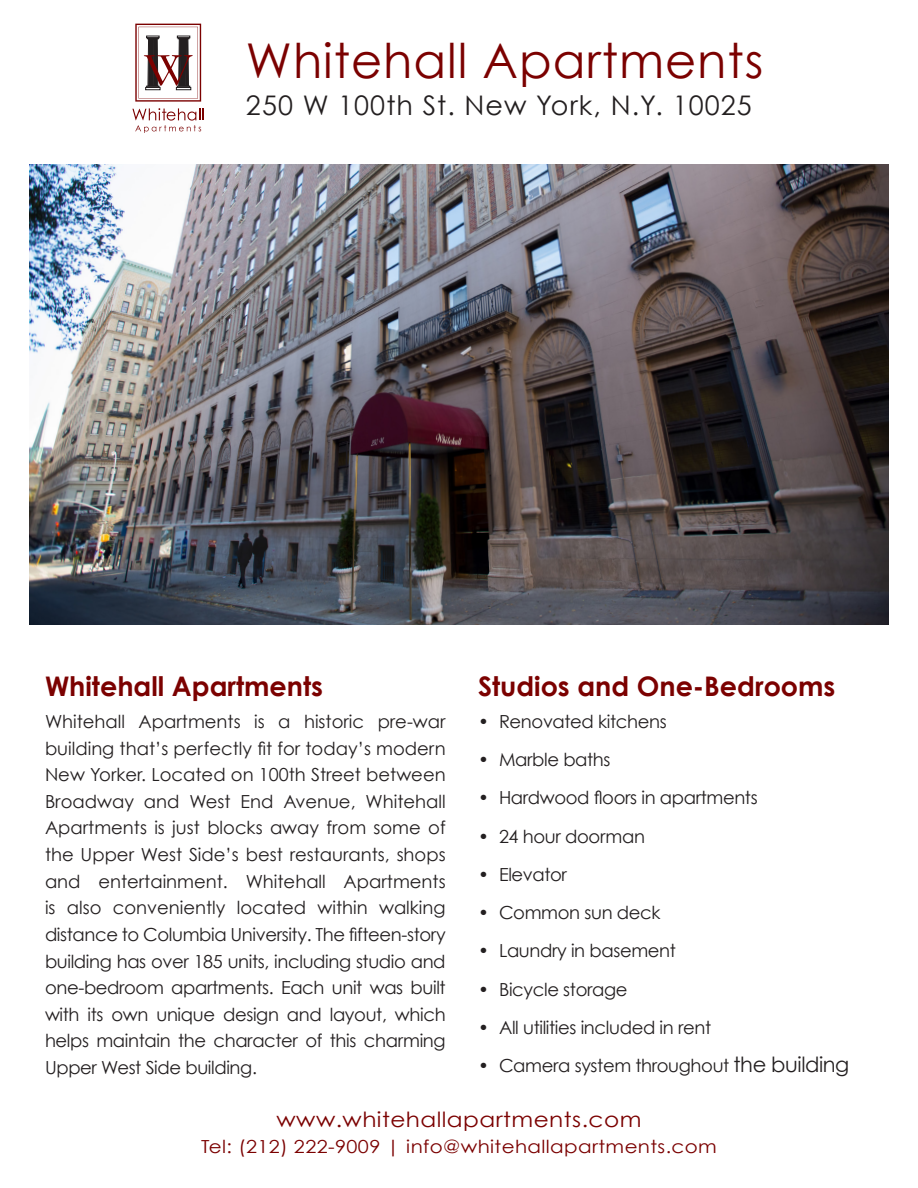
<style>
.page{position:relative;width:918px;height:1188px;background:#fff}
.page>*{position:absolute;margin:0;border:0;box-sizing:border-box;transform-origin:0 0}
.t1{font:48px "Century Gothic";letter-spacing:.02em;color:#7b0100}
.t2{font:700 27px "Century Gothic";color:#7b0100}
.t3{font:27px "Century Gothic";letter-spacing:.04em;color:#231f20}
.t4{font:21px "Century Gothic";letter-spacing:.02em;color:#7b0100;scale:1.1 1}
.t5{font:18px/26.5px "Century Gothic";letter-spacing:-.02em;color:#231f20;text-align:justify}
.t6{font:18px "Century Gothic";letter-spacing:.02em;color:#7b0100;scale:1.1 1}
.s1{font-size:21px}
</style>
<div class="page">
<img style="left:29px;top:165px;width:860px;height:460px">
<svg style="left:132px;top:108px;width:72px;height:25px"></svg>
<svg style="left:135px;top:24px;width:66px;height:78px"></svg>
<p class="t1" style="left:246px;top:31px;width:519px">Whitehall Apartments</p>
<p class="t3" style="left:246px;top:89px;width:507px">250 W 100th St. New York, N.Y. 10025</p>
<p class="t2" style="left:45px;top:669px;width:280px">Whitehall Apartments</p>
<p class="t5" style="left:45px;top:708px;width:402px">Whitehall Apartments is a historic pre-war building that’s perfectly fit for today’s modern New Yorker. Located on 100th Street between Broadway and West End Avenue, Whitehall Apartments is just blocks away from some of the Upper West Side’s best restaurants, shops and entertainment. Whitehall Apartments is also conveniently located within walking distance to Columbia University. The fifteen-story building has over 185 units, including studio and one-bedroom apartments. Each unit was built with its own unique design and layout, which helps maintain the character of this charming Upper West Side building.</p>
<p class="t2" style="left:478px;top:669px;width:359px">Studios and One-Bedrooms</p>
<p class="t5" style="left:478px;top:708px;width:190px">• Renovated kitchens</p>
<p class="t5" style="left:478px;top:746px;width:134px">• Marble baths</p>
<p class="t5" style="left:478px;top:784px;width:281px">• Hardwood floors in apartments</p>
<p class="t5" style="left:478px;top:823px;width:168px">• 24 hour doorman</p>
<p class="t5" style="left:478px;top:861px;width:91px">• Elevator</p>
<p class="t5" style="left:478px;top:899px;width:184px">• Common sun deck</p>
<p class="t5" style="left:478px;top:937px;width:199px">• Laundry in basement</p>
<p class="t5" style="left:478px;top:976px;width:151px">• Bicycle storage</p>
<p class="t5" style="left:478px;top:1014px;width:235px">• All utilities included in rent</p>
<p class="t5" style="left:478px;top:1052px;width:373px">• Camera system throughout <span class="s1">the building</span></p>
<p class="t4" style="left:277px;top:1107px;width:333px">www.whitehallapartments.com</p>
<p class="t6" style="left:201px;top:1136px;width:470px">Tel: (212) 222-9009 | info@whitehallapartments.com</p>
</div>
